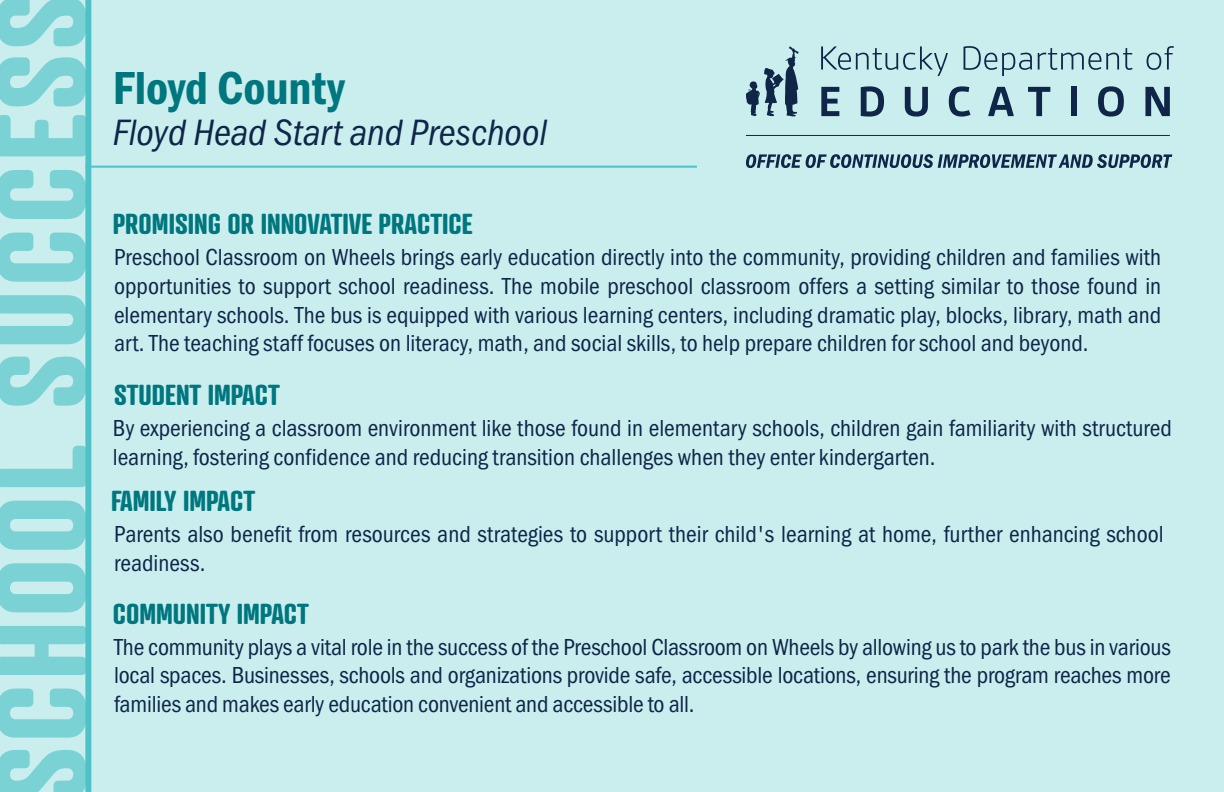
<style>
.page{position:relative;width:1224px;height:792px;background:#caeeee}
.page>*{position:absolute;margin:0;border:0;box-sizing:border-box;transform-origin:0 0}
.t1{font:700 124px "Atrament";letter-spacing:.03em;color:#7ad2d5}
.t2{font:48px "Franklin Gothic URW Con Dem";color:#00777f}
.t3{font:38px "Franklin Gothic URW Con Boo Ita";color:#0f2649}
.t4{font:700 28px "Atrament";color:#00777f}
.t5{font:24px/28.8px "Franklin Gothic URW Cond";color:#0f2649;text-align:justify}
</style>
<div class="page">
<svg style="left:821px;top:46px;width:127px;height:30px"></svg>
<svg style="left:964px;top:46px;width:68px;height:30px"></svg>
<svg style="left:1038px;top:48px;width:95px;height:22px"></svg>
<svg style="left:1147px;top:46px;width:27px;height:24px"></svg>
<svg style="left:821px;top:87px;width:18px;height:29px"></svg>
<svg style="left:861px;top:86px;width:23px;height:31px"></svg>
<svg style="left:905px;top:87px;width:23px;height:30px"></svg>
<svg style="left:949px;top:86px;width:22px;height:31px"></svg>
<svg style="left:988px;top:87px;width:26px;height:29px"></svg>
<svg style="left:1028px;top:87px;width:22px;height:29px"></svg>
<div style="left:1071px;top:87px;width:5px;height:29px;background:#0f2649"></div>
<svg style="left:1098px;top:86px;width:26px;height:31px"></svg>
<svg style="left:1145px;top:87px;width:25px;height:29px"></svg>
<svg style="left:746px;top:46px;width:53px;height:70px"></svg>
<svg style="left:746px;top:154px;width:426px;height:14px"></svg>
<hr style="left:746px;top:135px;width:424px;height:1px;background:#0f2649">
<hr style="left:85px;top:166px;width:612px;height:2px;background:#4fc2c7">
<div style="left:85px;top:0;width:6px;height:792px;background:#4fc2c7"></div>
<h1 class="t1" style="left:-38px;top:803px;width:811px;rotate:-90deg">SCHOOL SUCCESS</h1>
<h1 class="t2" style="left:113px;top:56px;width:233px">Floyd County</h1>
<h2 class="t3" style="left:113px;top:112px;width:436px">Floyd Head Start and Preschool</h2>
<h3 class="t4" style="left:113px;top:206px;width:361px">PROMISING OR INNOVATIVE PRACTICE</h3>
<p class="t5" style="left:114px;top:241px;width:1049px">Preschool Classroom on Wheels brings early education directly into the community, providing children and families with opportunities to support school readiness. The mobile preschool classroom offers a setting similar to those found in elementary schools. The bus is equipped with various learning centers, including dramatic play, blocks, library, math and art. The teaching staff focuses on literacy, math, and social skills, to help prepare children for school and beyond.</p>
<h3 class="t4" style="left:114px;top:377px;width:167px">STUDENT IMPACT</h3>
<p class="t5" style="left:113px;top:412px;width:1061px">By experiencing a classroom environment like those found in elementary schools, children gain familiarity with structured learning, fostering confidence and reducing transition challenges when they enter kindergarten.</p>
<h3 class="t4" style="left:111px;top:483px;width:145px">FAMILY IMPACT</h3>
<p class="t5" style="left:114px;top:518px;width:1051px">Parents also benefit from resources and strategies to support their child's learning at home, further enhancing school readiness.</p>
<h3 class="t4" style="left:113px;top:596px;width:198px">COMMUNITY IMPACT</h3>
<p class="t5" style="left:114px;top:631px;width:1058px">The community plays a vital role in the success of the Preschool Classroom on Wheels by allowing us to park the bus in various local spaces. Businesses, schools and organizations provide safe, accessible locations, ensuring the program reaches more families and makes early education convenient and accessible to all.</p>
</div>
